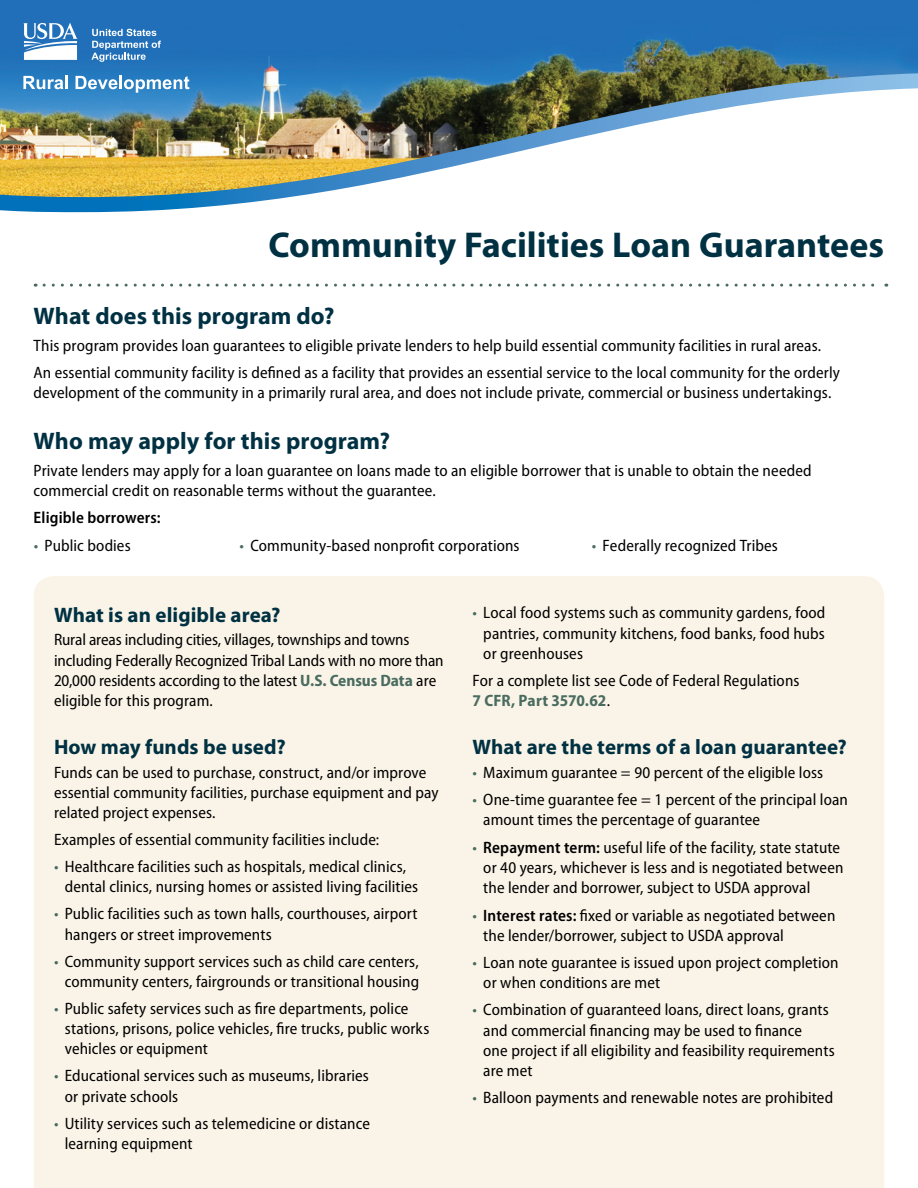
<style>
.page{position:relative;width:918px;height:1188px;background:#fff}
.page>*{position:absolute;margin:0;border:0;box-sizing:border-box;transform-origin:0 0}
.t1{font:700 36px "Myriad Pro";color:#003142}
.t2{font:700 24px "Myriad Pro";color:#003142}
.t3{font:700 21px "Myriad Pro";color:#003142}
.t4{font:semi-condensed 16.5px/20.2px "Myriad Pro";letter-spacing:.005em;color:#000}
.t5{font:600 semi-condensed 16.5px "Myriad Pro";letter-spacing:.01em;color:#000}
.s1{color:#4a6b5f}
.s2{font-weight:700;color:#4a6b5f}
.s3{font-weight:600}
</style>
<div class="page">
<div style="left:34px;top:576px;width:850px;height:612px;background:#faf4e8"></div>
<svg style="left:44px;top:284px;width:843px;height:3px"></svg>
<img style="left:0;top:0;width:918px;height:73px">
<img style="left:0;top:73px;width:918px;height:139px">
<svg style="left:23px;top:76px;width:45px;height:13px"></svg>
<svg style="left:76px;top:76px;width:113px;height:17px"></svg>
<svg style="left:91px;top:29px;width:70px;height:33px"></svg>
<svg style="left:23px;top:23px;width:55px;height:37px"></svg>
<h1 class="t1" style="left:268px;top:221px;width:617px">Community Facilities Loan Guarantees</h1>
<h2 class="t2" style="left:34px;top:300px;width:302px">What does this program do?</h2>
<p class="t4" style="left:34px;top:332px;width:808px;line-height:27px">This program provides loan guarantees to eligible private lenders to help build essential community facilities in rural areas.<br>An essential community facility is defined as a facility that provides an essential service to the local community for the orderly</p>
<p class="t4" style="left:34px;top:383px;width:799px">development of the community in a primarily rural area, and does not include private, commercial or business undertakings.</p>
<h2 class="t2" style="left:34px;top:425px;width:358px">Who may apply for this program?</h2>
<p class="t4" style="left:34px;top:461px;width:780px">Private lenders may apply for a loan guarantee on loans made to an eligible borrower that is unable to obtain the needed commercial credit on reasonable terms without the guarantee.</p>
<p class="t5" style="left:34px;top:509px;width:129px">Eligible borrowers:</p>
<p class="t4" style="left:34px;top:536px;width:98px"><span class="s1">•</span> Public bodies</p>
<p class="t4" style="left:240px;top:536px;width:281px"><span class="s1">•</span> Community-based nonprofit corporations</p>
<p class="t4" style="left:592px;top:536px;width:188px"><span class="s1">•</span> Federally recognized Tribes</p>
<p class="t3" style="left:54px;top:601px;width:228px">What is an eligible area?</p>
<p class="t4" style="left:54px;top:630px;width:391px">Rural areas including cities, villages, townships and towns including Federally Recognized Tribal Lands with no more than 20,000 residents according to the latest <span class="s2">U.S. Census Data</span> are eligible for this program.</p>
<p class="t3" style="left:54px;top:733px;width:233px">How may funds be used?</p>
<p class="t4" style="left:54px;top:762px;width:386px">Funds can be used to purchase, construct, and/or improve essential community facilities, purchase equipment and pay related project expenses.</p>
<p class="t4" style="left:54px;top:830px;width:327px">Examples of essential community facilities include:</p>
<p class="t4" style="left:65px;top:857px;width:355px;text-indent:-11px"><span class="s1">•</span> Healthcare facilities such as hospitals, medical clinics, dental clinics, nursing homes or assisted living facilities</p>
<p class="t4" style="left:65px;top:904px;width:354px;text-indent:-11px"><span class="s1">•</span> Public facilities such as town halls, courthouses, airport hangers or street improvements</p>
<p class="t4" style="left:54px;top:951px;width:367px;text-align:right"><span class="s1">•</span> Community support services such as child care centers, community centers, fairgrounds or transitional housing</p>
<p class="t4" style="left:65px;top:999px;width:366px;text-indent:-11px"><span class="s1">•</span> Public safety services such as fire departments, police stations, prisons, police vehicles, fire trucks, public works vehicles or equipment</p>
<p class="t4" style="left:65px;top:1066px;width:306px;text-indent:-11px"><span class="s1">•</span> Educational services such as museums, libraries or private schools</p>
<p class="t4" style="left:65px;top:1113px;width:307px;text-indent:-11px"><span class="s1">•</span> Utility services such as telemedicine or distance learning equipment</p>
<p class="t4" style="left:483px;top:603px;width:344px;text-align:justify;text-indent:-11px"><span class="s1">•</span> Local food systems such as community gardens, food pantries, community kitchens, food banks, food hubs or greenhouses</p>
<p class="t4" style="left:473px;top:671px;width:328px">For a complete list see Code of Federal Regulations<br><span class="s2">7 CFR, Part 3570.62</span>.</p>
<p class="t3" style="left:472px;top:733px;width:376px">What are the terms of a loan guarantee?</p>
<p class="t4" style="left:472px;top:762px;width:352px"><span class="s1">•</span> Maximum guarantee = 90 percent of the eligible loss</p>
<p class="t4" style="left:483px;top:789px;width:366px;text-indent:-11px"><span class="s1">•</span> One-time guarantee fee = 1 percent of the principal loan amount times the percentage of guarantee</p>
<p class="t4" style="left:483px;top:837px;width:362px;text-indent:-11px"><span class="s1">•</span> <span class="s3">Repayment term:</span> useful life of the facility, state statute or 40 years, whichever is less and is negotiated between the lender and borrower, subject to USDA approval</p>
<p class="t4" style="left:483px;top:906px;width:354px;text-indent:-11px"><span class="s1">•</span> <span class="s3">Interest rates:</span> fixed or variable as negotiated between the lender/borrower, subject to USDA approval</p>
<p class="t4" style="left:483px;top:953px;width:357px;text-indent:-11px"><span class="s1">•</span> Loan note guarantee is issued upon project completion or when conditions are met</p>
<p class="t4" style="left:483px;top:1000px;width:353px;text-indent:-11px"><span class="s1">•</span> Combination of guaranteed loans, direct loans, grants and commercial financing may be used to finance<br>one project if all eligibility and feasibility requirements are met</p>
<p class="t4" style="left:472px;top:1088px;width:362px"><span class="s1">•</span> Balloon payments and renewable notes are prohibited</p>
</div>
